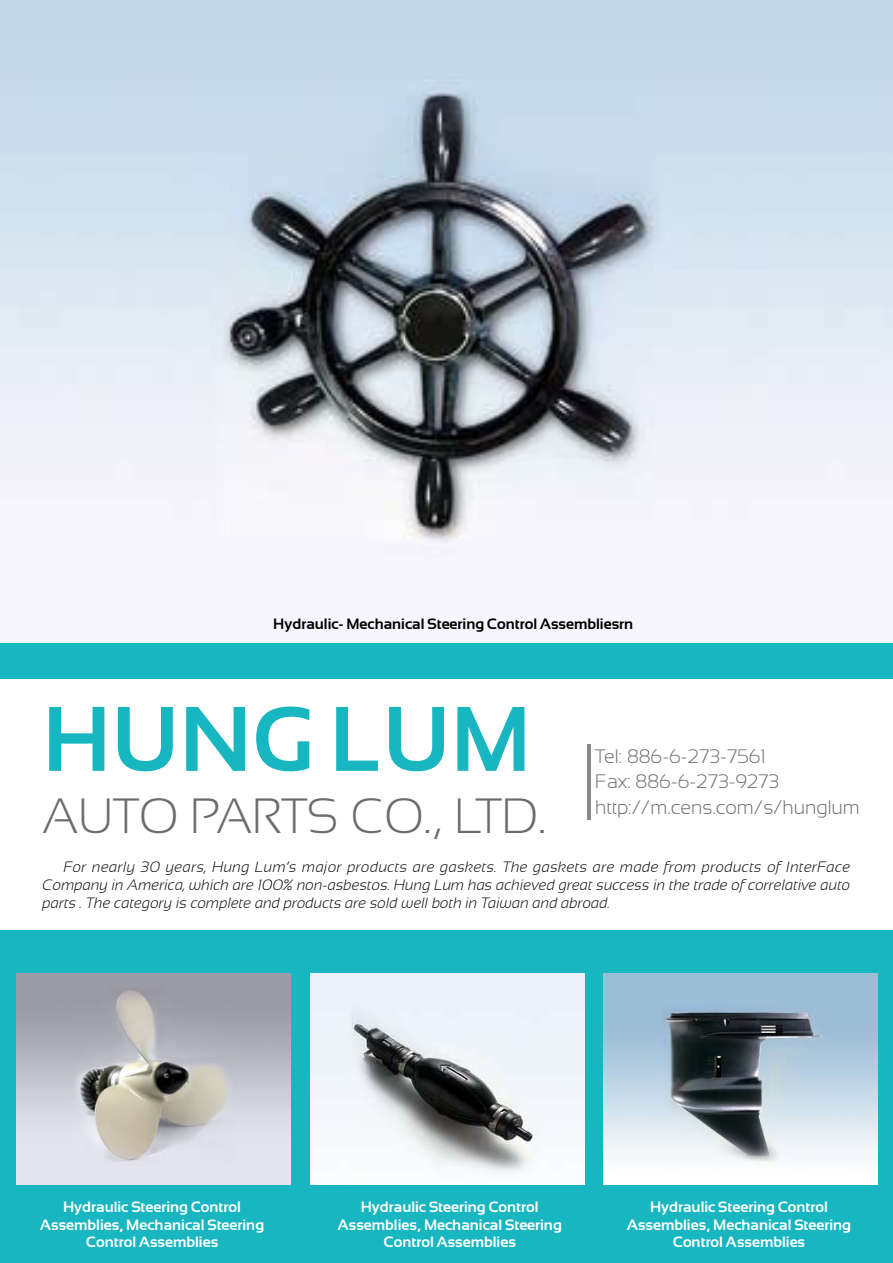
<style>
.page{position:relative;width:893px;height:1263px;background:#fff}
.page>*{position:absolute;margin:0;border:0;box-sizing:border-box;transform-origin:0 0}
.t1{font:700 91.5px "Sansation";color:#17b6c0}
.t2{font:300 49.5px "Sansation";color:#6d6c6c}
.t3{font:300 19.5px/25.5px "Sansation";color:#6d6c6c}
.t4{font:italic 300 15px/18px "Sansation";color:#000;text-align:justify}
.t5{font:700 15px/17.2px "Sansation";color:#fff;text-align:center}
.t6{font:700 15px "Sansation";color:#000}
</style>
<div class="page">
<img style="left:0;top:0;width:893px;height:557px">
<div style="left:0;top:643px;width:893px;height:620px;background:#17b6c0"></div>
<div style="left:0;top:679px;width:893px;height:251px;background:#fff"></div>
<img style="left:17px;top:973px;width:274px;height:212px">
<img style="left:310px;top:973px;width:274px;height:212px">
<img style="left:604px;top:973px;width:274px;height:212px">
<hr style="left:587px;top:744px;width:3px;height:76px;background:#86888a">
<p class="t6" style="left:273px;top:616px;width:361px">Hydraulic- Mechanical Steering Control Assembliesrn</p>
<h1 class="t1" style="left:43px;top:688px;width:490px">HUNG LUM</h1>
<h2 class="t2" style="left:43px;top:789px;width:505px">AUTO PARTS CO., LTD.</h2>
<h3 class="t3" style="left:595px;top:743px;width:266px">Tel: 886-6-273-7561<br>Fax: 886-6-273-9273 http://m.cens.com/s/hunglum</h3>
<p class="t4" style="left:43px;top:858px;width:809px;text-indent:21px">For nearly 30 years, Hung Lum’s major products are gaskets. The gaskets are made from products of InterFace Company in America, which are 100% non-asbestos. Hung Lum has achieved great success in the trade of correlative auto parts . The category is complete and products are sold well both in Taiwan and abroad.</p>
<p class="t5" style="left:40px;top:1198px;width:226px">Hydraulic Steering Control<br>Assemblies, Mechanical Steering<br>Control Assemblies</p>
<p class="t5" style="left:337px;top:1198px;width:226px">Hydraulic Steering Control<br>Assemblies, Mechanical Steering<br>Control Assemblies</p>
<p class="t5" style="left:627px;top:1198px;width:226px">Hydraulic Steering Control<br>Assemblies, Mechanical Steering<br>Control Assemblies</p>
</div>
